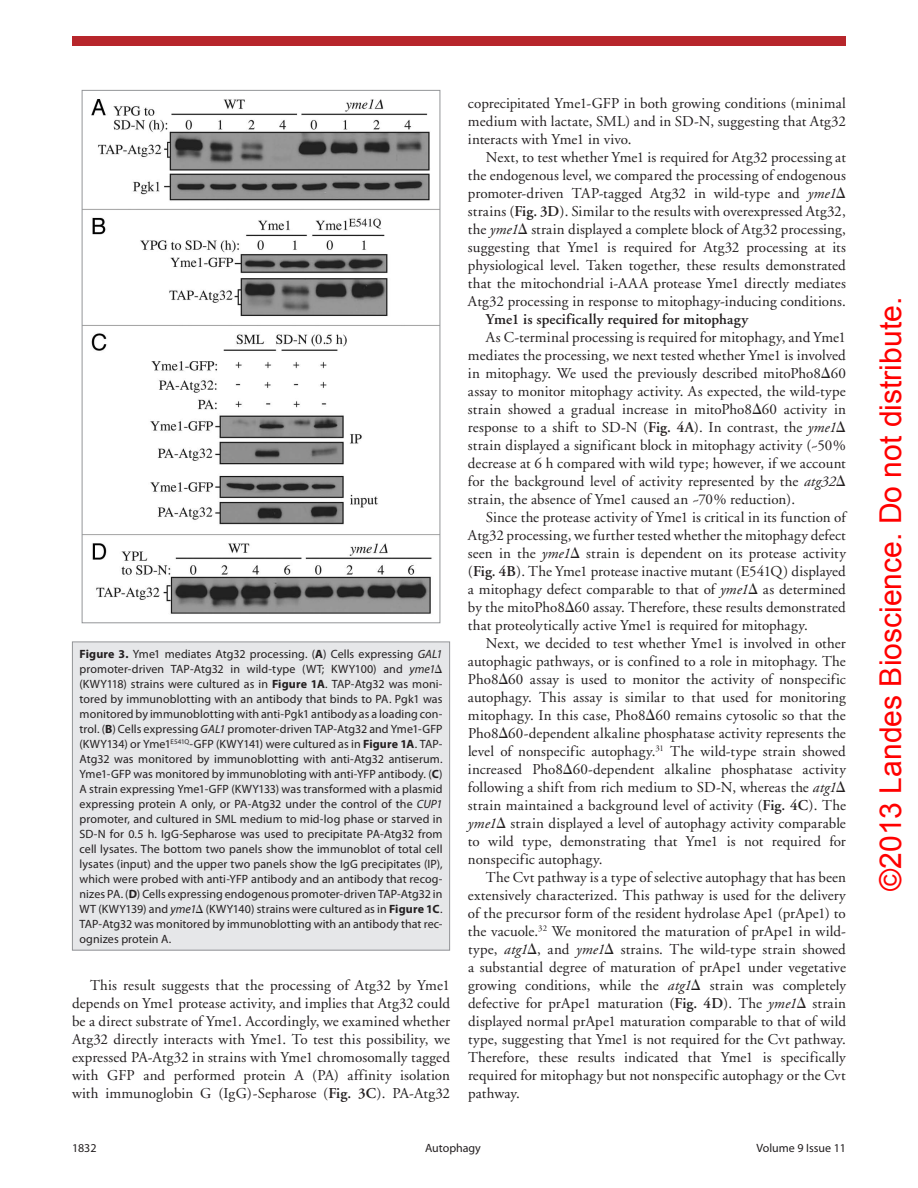
<style>
.page{position:relative;width:918px;height:1188px;background:#fff}
.page>*{position:absolute;margin:0;border:0;box-sizing:border-box;transform-origin:0 0}
.t1{font:30.15px "Arial";color:#f00}
.t2{font:15px/18px "Adobe Garamond";letter-spacing:.005em;color:#231f20;text-align:justify}
.t3{font:600 15px "Adobe Garamond";letter-spacing:.005em;color:#231f20}
.t4{font:12px/15px "Myriad Pro";letter-spacing:.005em;color:#231f20;text-align:justify}
.s1{font-weight:700}
.s2{font-style:italic}
.s3{font-family:"Universal Std Greekw Math Pi"}
.s4{font-weight:600}
</style>
<div class="page">
<div style="left:72px;top:36px;width:774px;height:10px;background:#b7262b"></div>
<img style="left:84px;top:99px;width:354px;height:515px">
<div style="left:72px;top:642px;width:378px;height:308px;background:#e6e7e9"></div>
<div style="left:72px;top:642px;width:378px;height:309px;border:1px solid #939598"></div>
<p class="t4" style="left:80px;top:646px;width:365px"><span class="s1">Figure 3.</span> Yme1 mediates Atg32 processing. (<span class="s1">A</span>) Cells expressing <span class="s2">GAL1 </span>promoter-driven TAP-Atg32 in wild-type (WT; KWY100) and <span class="s2">yme1</span><span class="s3">Δ </span>(KWY118) strains were cultured as in <span class="s1">Figure 1A</span>. TAP-Atg32 was moni&shy;tored by immunoblotting with an antibody that binds to PA. Pgk1 was monitored by immunoblotting with anti-Pgk1 antibody as a loading con&shy;trol. (<span class="s1">B</span>) Cells expressing <span class="s2">GAL1</span> promoter-driven TAP-Atg32 and Yme1-GFP (KWY134) or Yme1<sup>E541Q</sup>-GFP (KWY141) were cultured as in <span class="s1">Figure 1A</span>. TAP-Atg32 was monitored by immunoblotting with anti-Atg32 antiserum.<br>Yme1-GFP was monitored by immunobloting with anti-YFP antibody. (<span class="s1">C</span>)<br>A strain expressing Yme1-GFP (KWY133) was transformed with a plasmid expressing protein A only, or PA-Atg32 under the control of the <span class="s2">CUP1 </span>promoter, and cultured in SML medium to mid-log phase or starved in SD-N for 0.5 h. IgG-Sepharose was used to precipitate PA-Atg32 from cell lysates. The bottom two panels show the immunoblot of total cell lysates (input) and the upper two panels show the I gG precipitates (IP), which were probed with anti-YFP antibody and an antibody that recog&shy;nizes PA. (<span class="s1">D</span>) Cells expressing endogenous promoter-driven TAP-Atg32 in WT (KWY139) and <span class="s2">yme1</span><span class="s3">Δ</span> (KWY140) strains were cultured as in <span class="s1">Figure 1C</span>.<br>TAP-Atg32 was monitored by immunoblotting with an antibody that rec&shy;ognizes protein A.</p>
<p class="t2" style="left:72px;top:977px;width:380px;text-indent:18px">This result suggests that the processing of Atg32 by Yme1 depends on Yme1 protease activity, and implies that Atg32 could be a direct substrate of Yme1. Accordingly, we examined whether Atg32 directly interacts with Yme1. To test this possibility, we expressed PA-Atg32 in strains with Yme1 chromosomally tagged with GFP and performed protein A (PA) affinity isolation with immunoglobin G (IgG)-Sepharose (<span class="s4">Fig. 3C</span>). PA-Atg32</p>
<p class="t2" style="left:468px;top:95px;width:379px">coprecipitated Yme1-GFP in both growing conditions (minimal medium with lactate, SML) and in SD-N, suggesting that Atg32 interacts with Yme1 in vivo.</p>
<p class="t2" style="left:468px;top:149px;width:379px;text-indent:18px">Next, to test whether Yme1 is required for Atg32 processing at the endogenous level, we compared the processing of endogenous promoter-driven TAP-tagged Atg32 in wild-type and <span class="s2">yme1</span><span class="s3">Δ </span>strains (<span class="s4">Fig. 3D</span>). Similar to the results with overexpressed Atg32, the <span class="s2">yme1</span><span class="s3">Δ</span> strain displayed a complete block of Atg32 processing, suggesting that Yme1 is required for Atg32 processing at its physiological level. Taken together, these results demonstrated that the mitochondrial i-AAA protease Yme1 directly mediates Atg32 processing in response to mitophagy-inducing conditions.</p>
<p class="t3" style="left:486px;top:311px;width:264px">Yme1 is specifically required for mitophagy</p>
<p class="t2" style="left:468px;top:329px;width:379px;text-indent:18px">As C-terminal processing is required for mitophagy, and Yme1 mediates the processing, we next tested whether Yme1 is involved in mitophagy. We used the previously described mitoPho8<span class="s3">Δ</span>60 assay to monitor mitophagy activity. As expected, the wild-type strain showed a gradual increase in mitoPho8<span class="s3">Δ</span>60 activity in response to a shift to SD-N (<span class="s4">Fig. 4A</span>). In contrast, the <span class="s2">yme1</span><span class="s3">Δ </span>strain displayed a significant block in mitophagy activity (~50% decrease at 6 h compared with wild type; however, if we account for the background level of activity represented by the <span class="s2">atg32</span><span class="s3">Δ </span>strain, the absence of Yme1 caused an ~70% reduction).</p>
<p class="t2" style="left:468px;top:509px;width:379px;text-indent:18px">Since the protease activity of Yme1 is critical in its function of Atg32 processing, we further tested whether the mitophagy defect seen in the <span class="s2">yme1</span><span class="s3">Δ</span> strain is dependent on its protease activity (<span class="s4">Fig. 4B</span>). The Yme1 protease inactive mutant (E541Q) displayed a mitophagy defect comparable to that of <span class="s2">yme1</span><span class="s3">Δ</span> as determined by the mitoPho8<span class="s3">Δ</span>60 assay. Therefore, these results demonstrated that proteolytically active Yme1 is required for mitophagy.</p>
<p class="t2" style="left:468px;top:635px;width:379px;text-indent:18px">Next, we decided to test whether Yme1 is involved in other autophagic pathways, or is confined to a role in mitophagy. The Pho8<span class="s3">Δ</span>60 assay is used to monitor the activity of nonspecific autophagy. This assay is similar to that used for monitoring mitophagy. In this case, Pho8<span class="s3">Δ</span>60 remains cytosolic so that the Pho8<span class="s3">Δ</span>60-dependent alkaline phosphatase activity represents the level of nonspecific autophagy.<sup>31</sup> The wild-type strain showed increased Pho8<span class="s3">Δ</span>60-dependent alkaline phosphatase activity following a shift from rich medium to SD-N, whereas the <span class="s2">atg1</span><span class="s3">Δ </span>strain maintained a background level of activity (<span class="s4">Fig. 4C</span>). The <span class="s2">yme1</span><span class="s3">Δ</span> strain displayed a level of autophagy activity comparable to wild type, demonstrating that Yme1 is not required for nonspecific autophagy.</p>
<p class="t2" style="left:468px;top:869px;width:379px;text-indent:18px">The Cvt pathway is a type of selective autophagy that has been extensively characterized. This pathway is used for the delivery of the precursor form of the resident hydrolase Ape1 (prApe1) to the vacuole.<sup>32</sup> We monitored the maturation of prApe1 in wild&shy;type, <span class="s2">atg1</span><span class="s3">Δ</span>, and <span class="s2">yme1</span><span class="s3">Δ</span> strains. The wild-type strain showed a substantial degree of maturation of prApe1 under vegetative growing conditions, while the <span class="s2">atg1</span><span class="s3">Δ</span> strain was completely defective for prApe1 maturation (<span class="s4">Fig. 4D</span>). The <span class="s2">yme1</span><span class="s3">Δ</span> strain displayed normal prApe1 maturation comparable to that of wild type, suggesting that Yme1 is not required for the Cvt pathway.<br>Therefore, these results indicated that Yme1 is specifically required for mitophagy but not nonspecific autophagy or the Cvt pathway.</p>
<p class="t4" style="left:72px;top:1140px;width:26px">1832</p>
<p class="t4" style="left:425px;top:1140px;width:57px">Autophagy</p>
<p class="t4" style="left:757px;top:1140px;width:91px">Volume 9 Issue 11</p>
<h1 class="t1" style="left:871px;top:891px;width:595px;rotate:-90deg">©2013 Landes Bioscience. Do not distribute.</h1>
</div>
